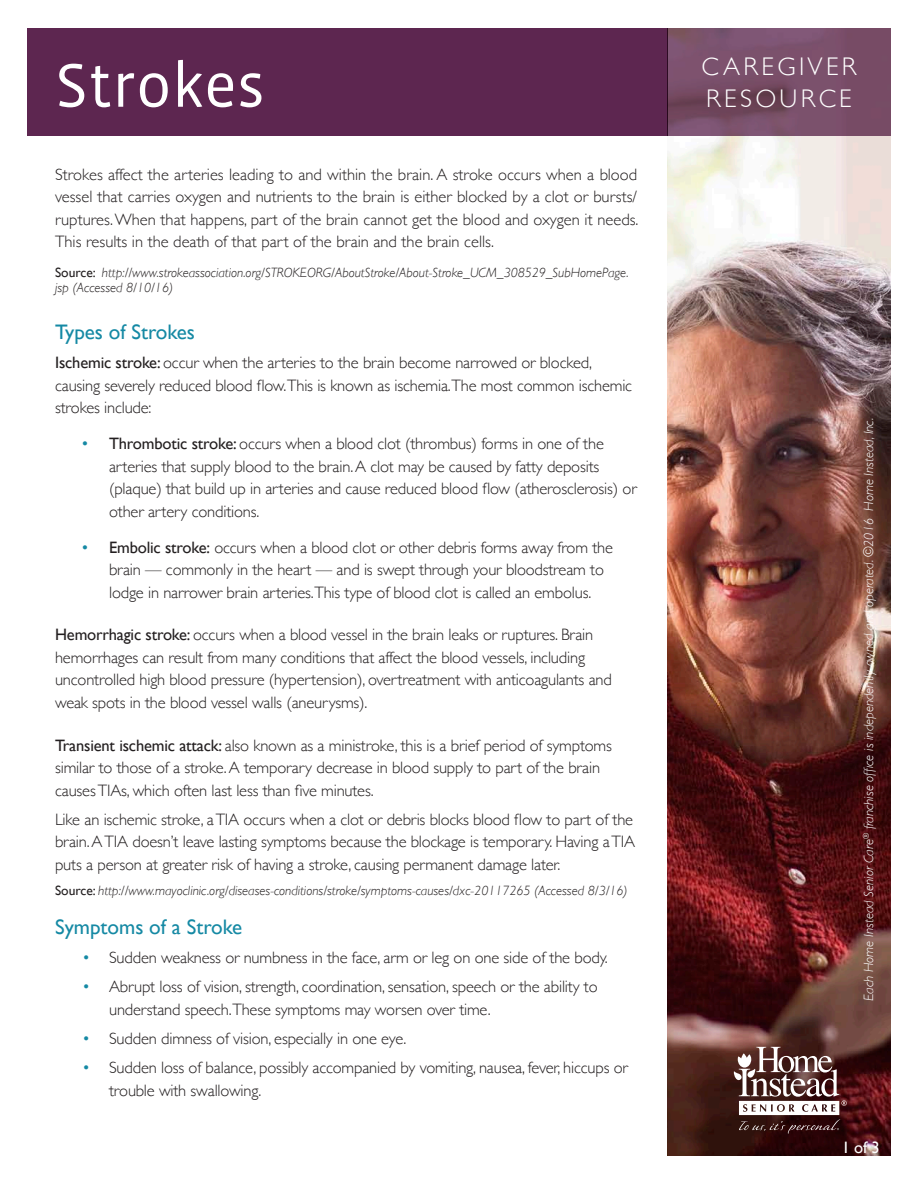
<style>
.page{position:relative;width:918px;height:1188px;background:#fff}
.page>*{position:absolute;margin:0;border:0;box-sizing:border-box;transform-origin:0 0}
.t1{font:63px "Vista Sans Alt";color:#fff}
.t2{font:300 25.5px/31.5px "Gill Sans";letter-spacing:.13em;color:#fff}
.Paragraph_Style_1{font:21px "Gill Sans";color:#1589a4}
.Paragraph_Style_1-2{font:300 16.5px/22.5px "Gill Sans";letter-spacing:-.01em;color:#231f20}
.Pink_Bullets{font:300 16.5px/22.5px "Gill Sans";letter-spacing:-.01em;color:#231f20}
.Pink_Bullets-2{font:16.5px "Gill Sans";color:#fff}
.Paragraph_Style_1-3{font:italic 300 13.5px/15px "Gill Sans";color:#231f20}
.t3{font:italic 300 13.5px "Gill Sans";color:#fff}
.s1{font-weight:400;font-style:normal}
.s2{font-weight:400}
.s3{font-weight:400;color:#1589a4}
.s4{color:#1589a4}
</style>
<div class="page">
<img style="left:667px;top:136px;width:224px;height:1020px">
<svg style="left:668px;top:28px;width:223px;height:108px;background:#784e68"></svg>
<div style="left:27px;top:28px;width:641px;height:108px;background:#5d2650"></div>
<svg style="left:734px;top:1047px;width:113px;height:87px"></svg>
<p class="t1" style="left:55px;top:53px;width:211px">Strokes</p>
<p class="Paragraph_Style_1-2" style="left:55px;top:162px;width:585px;text-align:justify">Strokes affect the arteries leading to and within the brain. A stroke occurs when a blood vessel that carries oxygen and nutrients to the brain is either blocked by a clot or bursts/ ruptures. When that happens, part of the brain cannot get the blood and oxygen it needs.<br>This results in the death of that part of the brain and the brain cells.</p>
<p class="Paragraph_Style_1-3" style="left:55px;top:265px;width:575px"><span class="s1">Source:</span> http://www.strokeassociation.org/STROKEORG/AboutStroke/About-Stroke_UCM_308529_SubHomePage. jsp (Accessed 8/10/16)</p>
<p class="Paragraph_Style_1" style="left:55px;top:319px;width:141px">Types of Strokes</p>
<p class="Pink_Bullets" style="left:55px;top:351px;width:579px"><span class="s2">Ischemic stroke:</span> occur when the arteries to the brain become narrowed or blocked, causing severely reduced blood flow.This is known as ischemia.The most common ischemic strokes include:</p>
<p class="Paragraph_Style_1-2" style="left:109px;top:432px;width:529px;text-indent:-27px"><span class="s3">•</span> <span class="s2">Thrombotic stroke:</span> occurs when a blood clot (thrombus) forms in one of the arteries that supply blood to the brain. A clot may be caused by fatty deposits (plaque) that build up in arteries and cause reduced blood flow (atherosclerosis) or other artery conditions.</p>
<p class="Paragraph_Style_1-2" style="left:109px;top:535px;width:505px;text-indent:-27px"><span class="s3">•</span> <span class="s2">Embolic stroke:</span> occurs when a blood clot or other debris forms away from the brain — commonly in the heart — and is swept through your bloodstream to lodge in narrower brain arteries.This type of blood clot is called an embolus.</p>
<p class="Pink_Bullets" style="left:55px;top:623px;width:558px"><span class="s2">Hemorrhagic stroke:</span> occurs when a blood vessel in the brain leaks or ruptures. Brain hemorrhages can result from many conditions that affect the blood vessels, including uncontrolled high blood pressure (hypertension), overtreatment with anticoagulants and weak spots in the blood vessel walls (aneurysms).</p>
<p class="Pink_Bullets" style="left:55px;top:733px;width:558px"><span class="s2">Transient ischemic attack:</span> also known as a ministroke, this is a brief period of symptoms similar to those of a stroke. A temporary decrease in blood supply to part of the brain causes TIAs, which often last less than five minutes.</p>
<p class="Pink_Bullets" style="left:55px;top:808px;width:582px">Like an ischemic stroke, a TIA occurs when a clot or debris blocks blood flow to part of the brain. A TIA doesn’t leave lasting symptoms because the blockage is temporary. Having a TIA puts a person at greater risk of having a stroke, causing permanent damage later.</p>
<p class="Paragraph_Style_1-3" style="left:55px;top:883px;width:574px"><span class="s1">Source:</span> http://www.mayoclinic.org/diseases-conditions/stroke/symptoms-causes/dxc-20117265 (Accessed 8/3/16)</p>
<p class="Paragraph_Style_1" style="left:55px;top:914px;width:189px">Symptoms of a Stroke</p>
<p class="Paragraph_Style_1-2" style="left:82px;top:945px;width:527px"><span class="s4">•</span> Sudden weakness or numbness in the face, arm or leg on one side of the body.</p>
<p class="Paragraph_Style_1-2" style="left:109px;top:975px;width:490px;text-indent:-27px"><span class="s4">•</span> Abrupt loss of vision, strength, coordination, sensation, speech or the ability to understand speech.These symptoms may worsen over time.</p>
<p class="Paragraph_Style_1-2" style="left:82px;top:1026px;width:326px"><span class="s4">•</span> Sudden dimness of vision, especially in one eye.</p>
<p class="Paragraph_Style_1-2" style="left:109px;top:1056px;width:520px;text-indent:-27px"><span class="s4">•</span> Sudden loss of balance, possibly accompanied by vomiting, nausea, fever, hiccups or trouble with swallowing.</p>
<p class="t2" style="left:702px;top:50px;width:156px">CAREGIVER<br>RESOURCE</p>
<p class="t3" style="left:861px;top:1001px;width:585px;rotate:-90deg">Each Home Instead Senior Care<sup>®</sup> franchise office is independently owned and operated. ©2016 Home Instead, Inc.</p>
<p class="Pink_Bullets-2" style="left:842px;top:1138px;width:40px">1 of 3</p>
</div>
